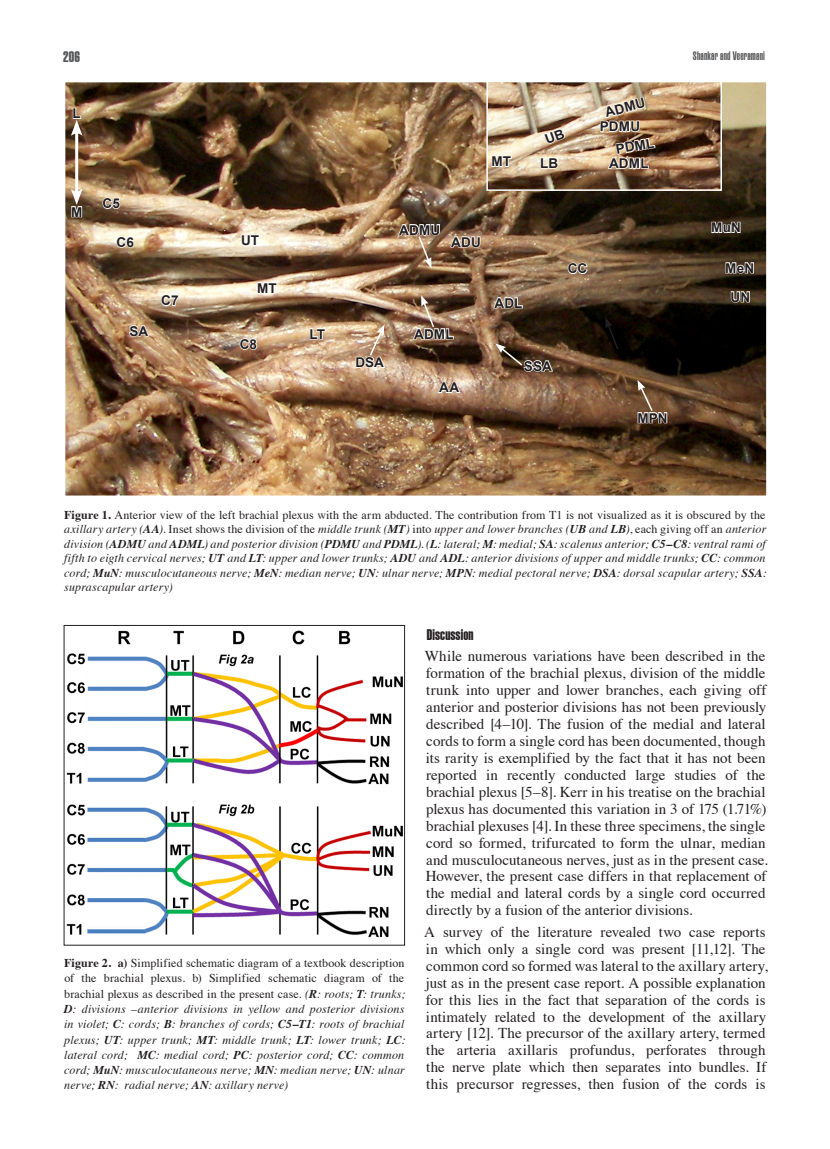
<style>
.page{position:relative;width:830px;height:1149px;background:#fff}
.page>*{position:absolute;margin:0;border:0;box-sizing:border-box;transform-origin:0 0}
.t1{font:15px/17px "Times";color:#231f20}
.Text_Block{font:15px "Helvetica Compressed Extra";letter-spacing:.005em;color:#231f20}
.t2{font:15px "Helvetica Compressed Extra";color:#57585a}
.t3{font:700 13.5px "Arial";letter-spacing:.01em;color:#231f20}
.t4{font:italic 12px/15.3px "Times";letter-spacing:.015em;color:#231f20;text-align:justify}
.t5{font:12px "Helvetica Compressed Ultra";letter-spacing:.015em;color:#57585a}
.s1{font-weight:700;font-style:normal}
.s2{font-style:normal}
.s3{font-weight:700}
</style>
<div class="page">
<img style="left:66px;top:630px;width:336px;height:308px">
<img style="left:67px;top:84px;width:697px;height:410px">
<div style="left:64px;top:81px;width:703px;height:416px;border:2px solid #fff"></div>
<img style="left:489px;top:84px;width:229px;height:104px">
<div style="left:486px;top:81px;width:235px;height:110px;border:2px solid #fff"></div>
<svg style="left:101px;top:196px;width:20px;height:14px"></svg>
<svg style="left:115px;top:235px;width:20px;height:13px"></svg>
<svg style="left:160px;top:294px;width:19px;height:13px"></svg>
<svg style="left:238px;top:337px;width:20px;height:14px"></svg>
<svg style="left:240px;top:234px;width:20px;height:13px"></svg>
<svg style="left:256px;top:273px;width:22px;height:22px"></svg>
<svg style="left:309px;top:327px;width:17px;height:13px"></svg>
<svg style="left:436px;top:380px;width:25px;height:13px"></svg>
<svg style="left:492px;top:296px;width:31px;height:13px"></svg>
<svg style="left:449px;top:235px;width:32px;height:14px"></svg>
<svg style="left:566px;top:261px;width:22px;height:14px"></svg>
<svg style="left:710px;top:212px;width:30px;height:23px"></svg>
<svg style="left:724px;top:253px;width:30px;height:22px"></svg>
<svg style="left:729px;top:290px;width:21px;height:14px"></svg>
<svg style="left:128px;top:324px;width:22px;height:13px"></svg>
<svg style="left:490px;top:146px;width:22px;height:23px"></svg>
<svg style="left:539px;top:156px;width:20px;height:13px"></svg>
<img style="left:599px;top:91px;width:57px;height:80px">
<svg style="left:354px;top:324px;width:32px;height:44px"></svg>
<svg style="left:411px;top:295px;width:43px;height:46px;background:#99806d"></svg>
<svg style="left:397px;top:215px;width:43px;height:53px;background:#9c8169"></svg>
<svg style="left:605px;top:317px;width:14px;height:34px"></svg>
<svg style="left:495px;top:343px;width:59px;height:29px;background:#755e4c"></svg>
<hr style="left:75px;top:130px;width:3px;height:64px;background:#fff">
<svg style="left:71px;top:107px;width:11px;height:29px"></svg>
<svg style="left:70px;top:189px;width:13px;height:30px"></svg>
<svg style="left:636px;top:380px;width:31px;height:45px"></svg>
<svg style="left:542px;top:127px;width:24px;height:18px"></svg>
<p class="t2" style="left:63px;top:48px;width:18px">206</p>
<p class="t5" style="left:692px;top:48px;width:74px">Shankar and Veeramani</p>
<p class="t3" style="left:72px;top:104px;width:10px">L</p>
<p class="t3" style="left:71px;top:203px;width:13px">M</p>
<p class="t3" style="left:102px;top:194px;width:19px">C5</p>
<p class="t3" style="left:116px;top:233px;width:19px">C6</p>
<p class="t3" style="left:129px;top:322px;width:20px">SA</p>
<p class="t3" style="left:161px;top:292px;width:19px">C7</p>
<p class="t3" style="left:241px;top:231px;width:20px">UT</p>
<p class="t3" style="left:257px;top:279px;width:21px">MT</p>
<p class="t3" style="left:239px;top:335px;width:19px">C8</p>
<p class="t3" style="left:309px;top:325px;width:17px">LT</p>
<p class="t3" style="left:491px;top:153px;width:21px">MT</p>
<p class="t3" style="left:540px;top:154px;width:20px">LB</p>
<p class="t3" style="left:602px;top:104px;width:43px;rotate:-15deg">ADMU</p>
<p class="t3" style="left:599px;top:117px;width:42px">PDMU</p>
<p class="t3" style="left:608px;top:154px;width:41px">ADML</p>
<p class="t3" style="left:614px;top:140px;width:40px;rotate:-10deg">PDML</p>
<p class="t3" style="left:399px;top:221px;width:43px">ADMU</p>
<p class="t3" style="left:451px;top:233px;width:31px">ADU</p>
<p class="t3" style="left:355px;top:353px;width:30px">DSA</p>
<p class="t3" style="left:414px;top:325px;width:41px">ADML</p>
<p class="t3" style="left:439px;top:378px;width:22px">AA</p>
<p class="t3" style="left:494px;top:294px;width:30px">ADL</p>
<p class="t3" style="left:523px;top:357px;width:29px">SSA</p>
<p class="t3" style="left:567px;top:259px;width:21px">CC</p>
<p class="t3" style="left:637px;top:409px;width:32px">MPN</p>
<p class="t3" style="left:710px;top:218px;width:31px">MuN</p>
<p class="t3" style="left:725px;top:259px;width:30px">MeN</p>
<p class="t3" style="left:730px;top:288px;width:21px">UN</p>
<p class="t4" style="left:64px;top:506px;width:703px;line-height:14.4px"><span class="s1">Figure 1.</span> <span class="s2">Anterior view of the left brachial plexus with the arm abducted. The contribution from T1 is not visualized as it is obscured by the </span>axillary artery (<span class="s3">AA</span>)<span class="s2">. Inset shows the division of the</span> middle trunk (<span class="s3">MT</span>) <span class="s2">into</span> upper and lower branches (<span class="s3">UB</span> and <span class="s3">LB</span>)<span class="s2">, each giving off an</span> anterior division (<span class="s3">ADMU</span> and <span class="s3">ADML</span>) and posterior division (<span class="s3">PDMU</span> and <span class="s3">PDML</span>)<span class="s2">.</span> (<span class="s3">L</span>: lateral; <span class="s3">M</span>: medial; <span class="s3">SA</span>: scalenus anterior; <span class="s3">C5–C8</span>: ventral rami of fifth to eigth cervical nerves; <span class="s3">UT</span> and <span class="s3">LT</span>: upper and lower trunks; <span class="s3">ADU</span> and <span class="s3">ADL</span>: anterior divisions of upper and middle trunks; <span class="s3">CC</span>: common cord; <span class="s3">MuN</span>: musculocutaneous nerve; <span class="s3">MeN</span>: median nerve; <span class="s3">UN</span>: ulnar nerve; <span class="s3">MPN</span>: medial pectoral nerve; <span class="s3">DSA</span>: dorsal scapular artery; <span class="s3">SSA</span>: suprascapular artery)</p>
<p class="t4" style="left:64px;top:954px;width:342px"><span class="s1">Figure 2. a)</span> <span class="s2">Simplified schematic diagram of a textbook description of the brachial plexus. b) Simplified schematic diagram of the brachial plexus as described in the present case.</span> (<span class="s3">R</span>: roots; <span class="s3">T</span>: trunks; <span class="s3">D</span>: divisions –anterior divisions in yellow and posterior divisions in violet; <span class="s3">C</span>: cords; <span class="s3">B</span>: branches of cords; <span class="s3">C5–T1</span>: roots of brachial plexus; <span class="s3">UT</span>: upper trunk; <span class="s3">MT</span>: middle trunk; <span class="s3">LT</span>: lower trunk; <span class="s3">LC</span>: lateral cord; <span class="s3">MC</span>: medial cord; <span class="s3">PC</span>: posterior cord; <span class="s3">CC</span>: common cord; <span class="s3">MuN</span>: musculocutaneous nerve; <span class="s3">MN</span>: median nerve; <span class="s3">UN</span>: ulnar nerve; <span class="s3">RN</span>: radial nerve; <span class="s3">AN</span>: axillary nerve)</p>
<p class="Text_Block" style="left:426px;top:625px;width:48px">Discussion</p>
<p class="t1" style="left:424px;top:645px;width:344px">While numerous variations have been described in the formation of the brachial plexus, division of the middle trunk into upper and lower branches, each giving off anterior and posterior divisions has not been previously described [4–10]. The fusion of the medial and lateral cords to form a single cord has been documented, though its rarity is exemplified by the fact that it has not been reported in recently conducted large studies of the brachial plexus [5–8]. Kerr in his treatise on the brachial plexus has documented this variation in 3 of 175 (1.71%) brachial plexuses [4]. In these three specimens, the single cord so formed, trifurcated to form the ulnar, median and musculocutaneous nerves, just as in the present case.<br>However, the present case differs in that replacement of the medial and lateral cords by a single cord occurred directly by a fusion of the anterior divisions.</p>
<p class="t1" style="left:424px;top:921px;width:345px">A survey of the literature revealed two case reports in which only a single cord was present [11,12]. The common cord so formed was lateral to the axillary artery, just as in the present case report. A possible explanation for this lies in the fact that separation of the cords is intimately related to the development of the axillary artery [12]. The precursor of the axillary artery, termed the arteria axillaris profundus, perforates through the nerve plate which then separates into bundles. If this precursor regresses, then fusion of the cords is</p>
</div>
